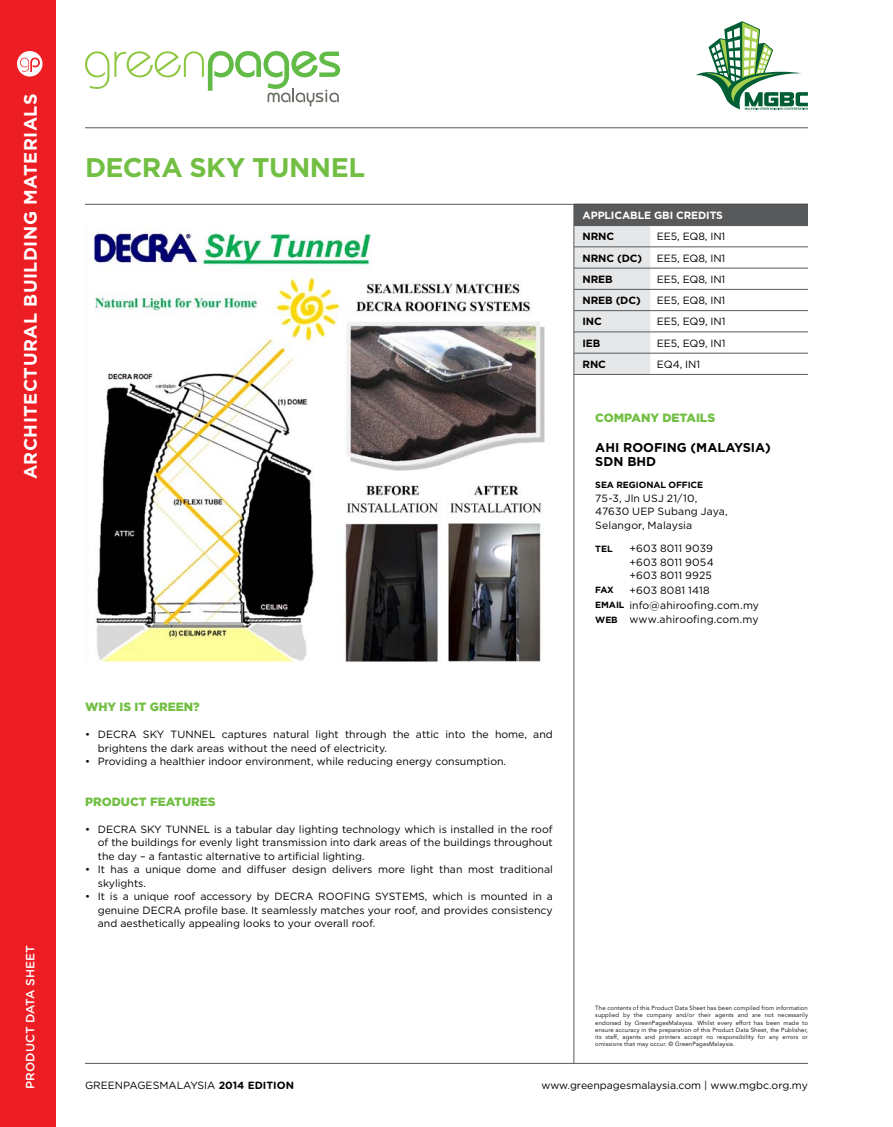
<style>
.page{position:relative;width:893px;height:1127px;background:#fff}
.page>*{position:absolute;margin:0;border:0;box-sizing:border-box;transform-origin:0 0}
.t1{font:700 27px "Gotham";letter-spacing:-.015em;color:#72bf44}
.t2{font:700 18px "Gotham";letter-spacing:.025em;color:#fff}
.t3{font:700 12.75px/13.5px "Gotham";color:#000}
.t4{font:900 12px "Gotham";color:#72bf44}
.t5{font:500 12px "Gotham Rounded";color:#fff}
.t6{font:10.5px/13.5px "Gotham";color:#000}
.t7{font:10.5px "Gotham Rounded";color:#000}
.t8{font:700 10.5px "Gotham";letter-spacing:-.01em;color:#000}
.t9{font:700 10.5px "Gotham";letter-spacing:-.01em;color:#fff}
.t10{font:700 9px "Gotham";letter-spacing:-.01em;color:#000}
.t11{font:6px/7.2px "Avenir LT Std";letter-spacing:.02em;color:#000;text-align:justify}
.s1{font-weight:700;font-size:9px}
.s2{font-weight:700}
</style>
<div class="page">
<div style="left:0;top:0;width:55px;height:1127px;background:#ed1d24"></div>
<div style="left:574px;top:204px;width:234px;height:22px;background:#58595b"></div>
<svg style="left:575px;top:226px;width:233px;height:148px"></svg>
<hr style="left:574px;top:374px;width:77px;height:1px;background:#58595b">
<hr style="left:574px;top:247px;width:77px;height:1px;background:#58595b">
<hr style="left:574px;top:268px;width:77px;height:1px;background:#58595b">
<hr style="left:574px;top:289px;width:77px;height:1px;background:#58595b">
<hr style="left:574px;top:310px;width:77px;height:1px;background:#58595b">
<hr style="left:574px;top:332px;width:77px;height:1px;background:#58595b">
<hr style="left:574px;top:353px;width:77px;height:1px;background:#58595b">
<hr style="left:651px;top:247px;width:157px;height:1px;background:#58595b">
<hr style="left:651px;top:268px;width:157px;height:1px;background:#58595b">
<hr style="left:651px;top:289px;width:157px;height:1px;background:#58595b">
<hr style="left:651px;top:310px;width:157px;height:1px;background:#58595b">
<hr style="left:651px;top:332px;width:157px;height:1px;background:#58595b">
<hr style="left:651px;top:353px;width:157px;height:1px;background:#58595b">
<hr style="left:651px;top:374px;width:157px;height:1px;background:#58595b">
<img style="left:94px;top:232px;width:451px;height:431px">
<hr style="left:574px;top:204px;width:1px;height:859px;background:#58595b">
<svg style="left:696px;top:21px;width:112px;height:89px"></svg>
<svg style="left:85px;top:51px;width:255px;height:55px"></svg>
<hr style="left:85px;top:127px;width:723px;height:1px;background:#58595b">
<hr style="left:85px;top:204px;width:723px;height:1px;background:#58595b">
<hr style="left:85px;top:1063px;width:723px;height:1px;background:#58595b">
<svg style="left:17px;top:51px;width:26px;height:26px"></svg>
<h2 class="t2" style="left:19px;top:479px;width:387px;rotate:-90deg">ARCHITECTURAL BUILDING MATERIALS</h2>
<p class="t5" style="left:22px;top:1089px;width:145px;rotate:-90deg">PRODUCT DATA SHEET</p>
<h1 class="t1" style="left:85px;top:149px;width:282px">DECRA SKY TUNNEL</h1>
<p class="t9" style="left:583px;top:208px;width:142px">APPLICABLE GBI CREDITS</p>
<p class="t8" style="left:583px;top:230px;width:33px">NRNC</p>
<p class="t6" style="left:657px;top:230px;width:70px">EE5, EQ8, IN1</p>
<p class="t8" style="left:583px;top:251px;width:61px">NRNC (DC)</p>
<p class="t6" style="left:657px;top:251px;width:70px">EE5, EQ8, IN1</p>
<p class="t8" style="left:583px;top:272px;width:32px">NREB</p>
<p class="t6" style="left:657px;top:272px;width:70px">EE5, EQ8, IN1</p>
<p class="t8" style="left:583px;top:293px;width:60px">NREB (DC)</p>
<p class="t6" style="left:657px;top:293px;width:70px">EE5, EQ8, IN1</p>
<p class="t8" style="left:583px;top:315px;width:21px">INC</p>
<p class="t6" style="left:657px;top:315px;width:70px">EE5, EQ9, IN1</p>
<p class="t8" style="left:583px;top:336px;width:19px">IEB</p>
<p class="t6" style="left:657px;top:336px;width:70px">EE5, EQ9, IN1</p>
<p class="t8" style="left:583px;top:357px;width:25px">RNC</p>
<p class="t6" style="left:657px;top:357px;width:45px">EQ4, IN1</p>
<p class="t4" style="left:595px;top:410px;width:121px">COMPANY DETAILS</p>
<p class="t3" style="left:595px;top:441px;width:177px">AHI ROOFING (MALAYSIA)<br>SDN BHD</p>
<p class="t10" style="left:595px;top:479px;width:109px">SEA REGIONAL OFFICE</p>
<p class="t6" style="left:595px;top:491px;width:134px">75-3, Jln USJ 21/10,<br>47630 UEP Subang Jaya,<br>Selangor, Malaysia</p>
<p class="t10" style="left:595px;top:542px;width:19px">TEL</p>
<p class="t6" style="left:629px;top:541px;width:86px;text-align:justify">+603 8011 9039 +603 8011 9054 +603 8011 9925</p>
<p class="t10" style="left:595px;top:584px;width:20px">FAX</p>
<p class="t6" style="left:595px;top:582px;width:165px;line-height:14.9px;text-indent:34px">+603 8081 1418<br><span class="s1">EMAIL</span> info@ahiroofing.com.my<br><span class="s1">WEB</span> www.ahiroofing.com.my</p>
<p class="t4" style="left:85px;top:699px;width:116px">WHY IS IT GREEN?</p>
<p class="t6" style="left:98px;top:727px;width:456px;text-indent:-13px">• DECRA SKY TUNNEL captures natural light through the attic into the home, and brightens the dark areas without the need of electricity.</p>
<p class="t6" style="left:85px;top:754px;width:423px">• Providing a healthier indoor environment, while reducing energy consumption.</p>
<p class="t4" style="left:85px;top:793px;width:132px">PRODUCT FEATURES</p>
<p class="t6" style="left:98px;top:822px;width:456px;text-align:justify;text-indent:-13px">• DECRA SKY TUNNEL is a tabular day lighting technology which is installed in the roof of the buildings for evenly light transmission into dark areas of the buildings throughout the day – a fantastic alternative to artificial lighting.</p>
<p class="t6" style="left:98px;top:862px;width:457px;text-indent:-13px">• It has a unique dome and diffuser design delivers more light than most traditional skylights.</p>
<p class="t6" style="left:98px;top:890px;width:457px;text-align:justify;text-indent:-13px">• It is a unique roof accessory by DECRA ROOFING SYSTEMS, which is mounted in a genuine DECRA profile base. It seamlessly matches your roof, and provides consistency and aesthetically appealing looks to your overall roof.</p>
<p class="t11" style="left:595px;top:1004px;width:214px">The contents of this Product Data Sheet has been compiled from information supplied by the company and/or their agents and are not necessarily endorsed by GreenPagesMalaysia. Whilst every effort has been made to ensure accuracy in the preparation of this Product Data Sheet, the Publisher, its staff, agents and printers accept no responsibility for any errors or omissions that may occur. © GreenPagesMalaysia.</p>
<p class="t7" style="left:85px;top:1077px;width:210px">GREENPAGESMALAYSIA <span class="s2">2014 EDITION</span></p>
<p class="t7" style="left:541px;top:1077px;width:268px">www.greenpagesmalaysia.com | www.mgbc.org.my</p>
</div>
